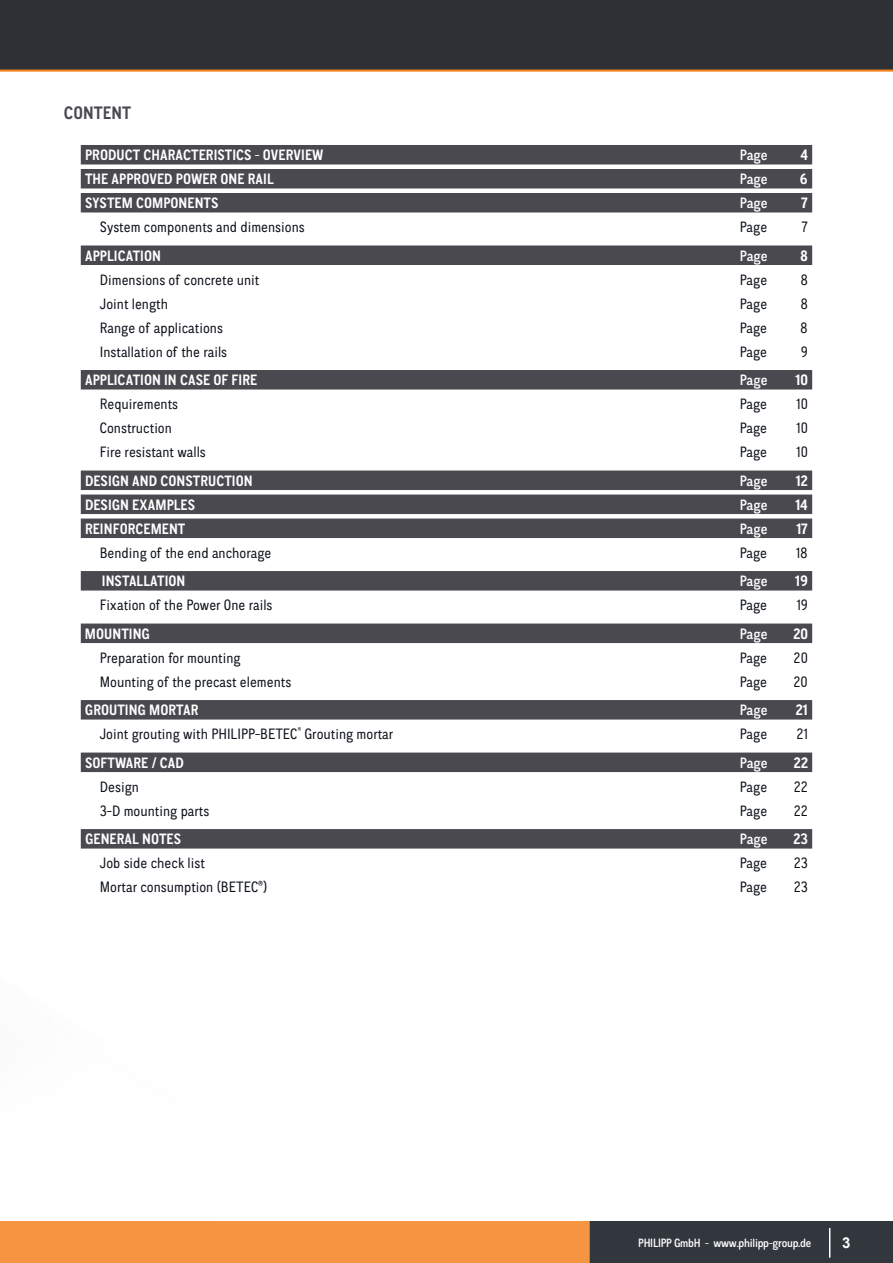
<style>
.page{position:relative;width:893px;height:1263px;background:#fff}
.page>*{position:absolute;margin:0;border:0;box-sizing:border-box;transform-origin:0 0}
.t1{font:700 18px "CA Normal";letter-spacing:.005em;color:#4a4950}
.t2{font:15px "CA Normal";color:#0d121a}
.t3{font:700 15px "CA Normal";letter-spacing:.005em;color:#fff}
.t4{font:500 15px "CA Normal";color:#fff}
.t5{font:700 15px "Arial";color:#fff}
.t6{font:500 12px "CA Normal";letter-spacing:-.02em;color:#fff}
</style>
<div class="page">
<div style="left:0;top:0;width:893px;height:71px;background:#2f3036"></div>
<div style="left:590px;top:1221px;width:303px;height:42px;background:#32363d"></div>
<hr style="left:829px;top:1228px;width:1px;height:30px;background:#fff">
<div style="left:0;top:1221px;width:590px;height:42px;background:#f59542"></div>
<hr style="left:0;top:70px;width:893px;height:2px;background:#f48221">
<div style="left:81px;top:145px;width:731px;height:19px;background:#4a4950"></div>
<div style="left:81px;top:169px;width:731px;height:19px;background:#4a4950"></div>
<div style="left:81px;top:193px;width:731px;height:19px;background:#4a4950"></div>
<div style="left:81px;top:245px;width:731px;height:20px;background:#4a4950"></div>
<div style="left:81px;top:370px;width:731px;height:19px;background:#4a4950"></div>
<div style="left:81px;top:470px;width:731px;height:20px;background:#4a4950"></div>
<div style="left:81px;top:494px;width:731px;height:20px;background:#4a4950"></div>
<div style="left:81px;top:518px;width:731px;height:20px;background:#4a4950"></div>
<div style="left:81px;top:571px;width:731px;height:19px;background:#4a4950"></div>
<div style="left:81px;top:623px;width:731px;height:20px;background:#4a4950"></div>
<div style="left:81px;top:700px;width:731px;height:19px;background:#4a4950"></div>
<div style="left:81px;top:752px;width:731px;height:20px;background:#4a4950"></div>
<div style="left:81px;top:829px;width:731px;height:19px;background:#4a4950"></div>
<p class="t1" style="left:64px;top:100px;width:69px">CONTENT</p>
<p class="t3" style="left:85px;top:145px;width:240px">PRODUCT CHARACTERISTICS - OVERVIEW</p>
<p class="t4" style="left:740px;top:145px;width:29px">Page</p>
<p class="t3" style="left:800px;top:145px;width:9px">4</p>
<p class="t3" style="left:85px;top:169px;width:190px">THE APPROVED POWER ONE RAIL</p>
<p class="t4" style="left:740px;top:169px;width:29px">Page</p>
<p class="t3" style="left:800px;top:169px;width:9px">6</p>
<p class="t3" style="left:85px;top:193px;width:135px">SYSTEM COMPONENTS</p>
<p class="t4" style="left:740px;top:193px;width:29px">Page</p>
<p class="t3" style="left:801px;top:193px;width:8px">7</p>
<p class="t2" style="left:100px;top:217px;width:206px">System components and dimensions</p>
<p class="t2" style="left:740px;top:217px;width:29px">Page</p>
<p class="t2" style="left:802px;top:217px;width:8px">7</p>
<p class="t3" style="left:85px;top:245px;width:77px">APPLICATION</p>
<p class="t4" style="left:740px;top:245px;width:29px">Page</p>
<p class="t3" style="left:800px;top:245px;width:9px">8</p>
<p class="t2" style="left:100px;top:269px;width:161px">Dimensions of concrete unit</p>
<p class="t2" style="left:740px;top:269px;width:29px">Page</p>
<p class="t2" style="left:800px;top:269px;width:9px">8</p>
<p class="t2" style="left:100px;top:293px;width:70px">Joint length</p>
<p class="t2" style="left:740px;top:293px;width:29px">Page</p>
<p class="t2" style="left:800px;top:293px;width:9px">8</p>
<p class="t2" style="left:100px;top:317px;width:125px">Range of applications</p>
<p class="t2" style="left:740px;top:317px;width:29px">Page</p>
<p class="t2" style="left:800px;top:317px;width:9px">8</p>
<p class="t2" style="left:100px;top:341px;width:129px">Installation of the rails</p>
<p class="t2" style="left:740px;top:341px;width:29px">Page</p>
<p class="t2" style="left:801px;top:341px;width:8px">9</p>
<p class="t3" style="left:85px;top:370px;width:174px">APPLICATION IN CASE OF FIRE</p>
<p class="t4" style="left:740px;top:370px;width:29px">Page</p>
<p class="t3" style="left:795px;top:370px;width:14px">10</p>
<p class="t2" style="left:100px;top:394px;width:80px">Requirements</p>
<p class="t2" style="left:740px;top:394px;width:29px">Page</p>
<p class="t2" style="left:796px;top:394px;width:13px">10</p>
<p class="t2" style="left:100px;top:418px;width:74px">Construction</p>
<p class="t2" style="left:740px;top:418px;width:29px">Page</p>
<p class="t2" style="left:796px;top:418px;width:13px">10</p>
<p class="t2" style="left:100px;top:442px;width:108px">Fire resistant walls</p>
<p class="t2" style="left:740px;top:442px;width:29px">Page</p>
<p class="t2" style="left:796px;top:442px;width:13px">10</p>
<p class="t3" style="left:85px;top:470px;width:169px">DESIGN AND CONSTRUCTION</p>
<p class="t4" style="left:740px;top:470px;width:29px">Page</p>
<p class="t3" style="left:795px;top:470px;width:14px">12</p>
<p class="t3" style="left:85px;top:494px;width:112px">DESIGN EXAMPLES</p>
<p class="t4" style="left:740px;top:494px;width:29px">Page</p>
<p class="t3" style="left:795px;top:494px;width:14px">14</p>
<p class="t3" style="left:85px;top:518px;width:102px">REINFORCEMENT</p>
<p class="t4" style="left:740px;top:518px;width:29px">Page</p>
<p class="t3" style="left:796px;top:518px;width:13px">17</p>
<p class="t2" style="left:100px;top:542px;width:173px">Bending of the end anchorage</p>
<p class="t2" style="left:740px;top:542px;width:29px">Page</p>
<p class="t2" style="left:796px;top:542px;width:14px">18</p>
<p class="t3" style="left:102px;top:571px;width:85px">INSTALLATION</p>
<p class="t4" style="left:740px;top:571px;width:29px">Page</p>
<p class="t3" style="left:795px;top:571px;width:14px">19</p>
<p class="t2" style="left:100px;top:595px;width:174px">Fixation of the Power One rails</p>
<p class="t2" style="left:740px;top:595px;width:29px">Page</p>
<p class="t2" style="left:796px;top:595px;width:13px">19</p>
<p class="t3" style="left:85px;top:623px;width:66px">MOUNTING</p>
<p class="t4" style="left:740px;top:623px;width:29px">Page</p>
<p class="t3" style="left:793px;top:623px;width:16px">20</p>
<p class="t2" style="left:100px;top:647px;width:142px">Preparation for mounting</p>
<p class="t2" style="left:740px;top:647px;width:29px">Page</p>
<p class="t2" style="left:794px;top:647px;width:16px">20</p>
<p class="t2" style="left:100px;top:671px;width:193px">Mounting of the precast elements</p>
<p class="t2" style="left:740px;top:671px;width:29px">Page</p>
<p class="t2" style="left:794px;top:671px;width:16px">20</p>
<p class="t3" style="left:85px;top:700px;width:115px">GROUTING MORTAR</p>
<p class="t4" style="left:740px;top:700px;width:29px">Page</p>
<p class="t3" style="left:795px;top:700px;width:14px">21</p>
<p class="t2" style="left:100px;top:724px;width:295px">Joint grouting with PHILIPP-BETEC<sup>®</sup> Grouting mortar</p>
<p class="t2" style="left:740px;top:724px;width:29px">Page</p>
<p class="t2" style="left:796px;top:724px;width:13px">21</p>
<p class="t3" style="left:85px;top:752px;width:100px">SOFTWARE / CAD</p>
<p class="t4" style="left:740px;top:752px;width:29px">Page</p>
<p class="t3" style="left:793px;top:752px;width:16px">22</p>
<p class="t2" style="left:100px;top:776px;width:41px">Design</p>
<p class="t2" style="left:740px;top:776px;width:29px">Page</p>
<p class="t2" style="left:794px;top:776px;width:16px">22</p>
<p class="t2" style="left:100px;top:800px;width:111px">3-D mounting parts</p>
<p class="t2" style="left:740px;top:800px;width:29px">Page</p>
<p class="t2" style="left:794px;top:800px;width:16px">22</p>
<p class="t3" style="left:85px;top:829px;width:98px">GENERAL NOTES</p>
<p class="t4" style="left:740px;top:829px;width:29px">Page</p>
<p class="t3" style="left:793px;top:829px;width:16px">23</p>
<p class="t2" style="left:100px;top:853px;width:107px">Job side check list</p>
<p class="t2" style="left:740px;top:853px;width:29px">Page</p>
<p class="t2" style="left:794px;top:853px;width:16px">23</p>
<p class="t2" style="left:100px;top:877px;width:169px">Mortar consumption (BETEC®)</p>
<p class="t2" style="left:740px;top:877px;width:29px">Page</p>
<p class="t2" style="left:794px;top:877px;width:16px">23</p>
<p class="t6" style="left:638px;top:1235px;width:174px">PHILIPP GmbH - www.philipp-group.de</p>
<p class="t5" style="left:842px;top:1232px;width:10px">3</p>
</div>
